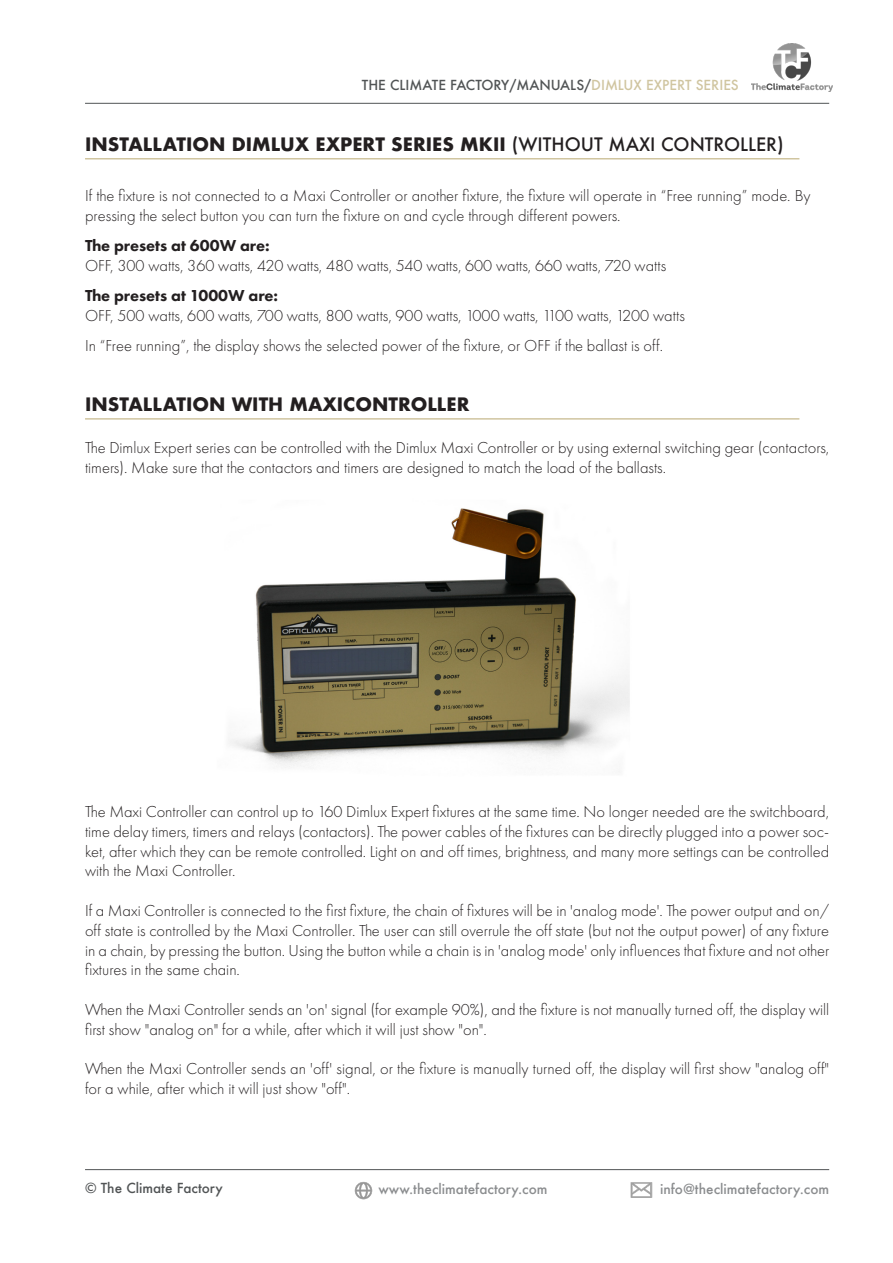
<style>
.page{position:relative;width:893px;height:1263px;background:#fff}
.page>*{position:absolute;margin:0;border:0;box-sizing:border-box;transform-origin:0 0}
.t1{font:700 18px "Futura";color:#231f20}
.t2{font:300 16.5px/19.8px "Futura PT";color:#231f20}
.t3{font:800 16.5px "Futura PT";color:#231f20}
.t4{font:500 13.5px "Futura";color:#515455}
.t5{font:500 13.5px "Futura";color:#8b8d8f}
.s1{color:#d0c5a0}
.s2{font-weight:500}
</style>
<div class="page">
<img style="left:752px;top:44px;width:80px;height:48px">
<hr style="left:85px;top:103px;width:744px;height:1px;background:#515455">
<hr style="left:85px;top:1169px;width:744px;height:1px;background:#515455">
<img style="left:355px;top:1181px;width:18px;height:18px">
<img style="left:631px;top:1182px;width:21px;height:16px">
<img style="left:229px;top:508px;width:401px;height:260px">
<hr style="left:85px;top:158px;width:714px;height:1px;background:#d0c5a0">
<hr style="left:85px;top:418px;width:714px;height:2px;background:#d0c5a0">
<p class="t4" style="left:362px;top:76px;width:378px">THE CLIMATE FACTORY/MANUALS/<span class="s1">DIMLUX EXPERT SERIES</span></p>
<p class="t1" style="left:85px;top:131px;width:700px">INSTALLATION DIMLUX EXPERT SERIES MKII <span class="s2">(WITHOUT MAXI CONTROLLER)</span></p>
<p class="t2" style="left:85px;top:186px;width:727px">If the fixture is not connected to a Maxi Controller or another fixture, the fixture will operate in “Free running” mode. By pressing the select button you can turn the fixture on and cycle through different powers.</p>
<p class="t3" style="left:85px;top:235px;width:186px">The presets at 600W are:</p>
<p class="t2" style="left:85px;top:256px;width:583px">OFF, 300 watts, 360 watts, 420 watts, 480 watts, 540 watts, 600 watts, 660 watts, 720 watts</p>
<p class="t3" style="left:85px;top:285px;width:195px">The presets at 1000W are:</p>
<p class="t2" style="left:85px;top:305px;width:601px">OFF, 500 watts, 600 watts, 700 watts, 800 watts, 900 watts, 1000 watts, 1100 watts, 1200 watts</p>
<p class="t2" style="left:85px;top:335px;width:579px">In “Free running”, the display shows the selected power of the fixture, or OFF if the ballast is off.</p>
<p class="t1" style="left:85px;top:391px;width:386px">INSTALLATION WITH MAXICONTROLLER</p>
<p class="t2" style="left:85px;top:438px;width:746px">The Dimlux Expert series can be controlled with the Dimlux Maxi Controller or by using external switching gear (contactors, timers). Make sure that the contactors and timers are designed to match the load of the ballasts.</p>
<p class="t2" style="left:85px;top:802px;width:746px;text-align:justify">The Maxi Controller can control up to 160 Dimlux Expert fixtures at the same time. No longer needed are the switchboard, time delay timers, timers and relays (contactors). The power cables of the fixtures can be directly plugged into a power soc&shy;ket, after which they can be remote controlled. Light on and off times, brightness, and many more settings can be controlled with the Maxi Controller.</p>
<p class="t2" style="left:85px;top:901px;width:746px;text-align:justify">If a Maxi Controller is connected to the first fixture, the chain of fixtures will be in 'analog mode'. The power output and on/ off state is controlled by the Maxi Controller. The user can still overrule the off state (but not the output power) of any fixture in a chain, by pressing the button. Using the button while a chain is in 'analog mode' only influences that fixture and not other fixtures in the same chain.</p>
<p class="t2" style="left:85px;top:1000px;width:746px">When the Maxi Controller sends an 'on' signal (for example 90%), and the fixture is not manually turned off, the display will first show "analog on" for a while, after which it will just show "on".</p>
<p class="t2" style="left:85px;top:1059px;width:746px">When the Maxi Controller sends an 'off' signal, or the fixture is manually turned off, the display will first show "analog off" for a while, after which it will just show "off".</p>
<p class="t4" style="left:85px;top:1179px;width:139px">© The Climate Factory</p>
<p class="t5" style="left:378px;top:1180px;width:171px">www.theclimatefactory.com</p>
<p class="t5" style="left:660px;top:1180px;width:171px">info@theclimatefactory.com</p>
</div>
